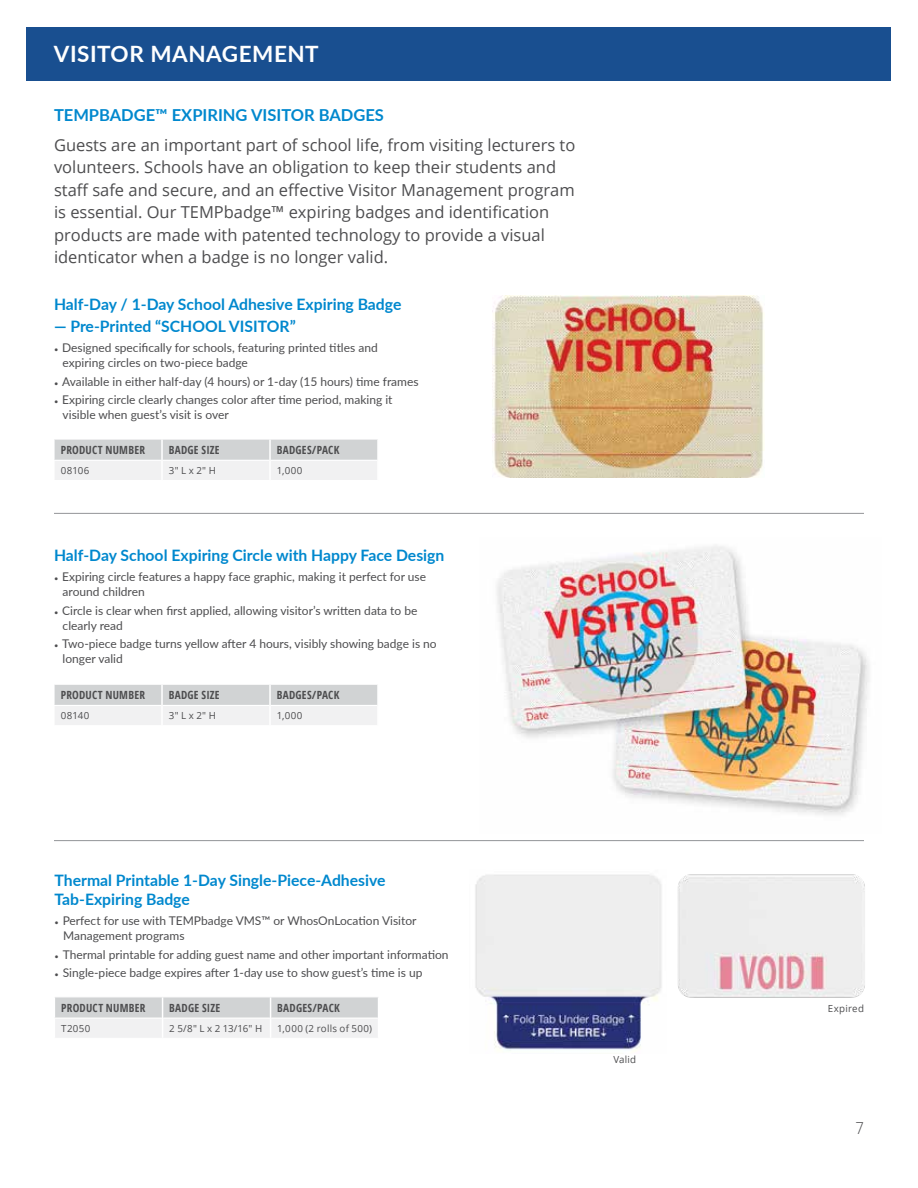
<style>
.page{position:relative;width:918px;height:1188px;background:#fff}
.page>*{position:absolute;margin:0;border:0;box-sizing:border-box;transform-origin:0 0}
.t1{font:700 22.5px "Lato";letter-spacing:.025em;color:#fff}
.t2{font:16.5px/22.5px "Open Sans";color:#4d4d4f}
.t3{font:700 16.5px "Lato";color:#0088ce}
.t4{font:300 16.5px "Open Sans";color:#4d4d4f;scale:.9 1}
.t5{font:700 15.75px/18.9px "Lato";color:#0088ce}
.t6{font:12px/15px "Lato";color:#4d4d4f}
.t7{font:700 11.25px "Open Sans Condensed";letter-spacing:.02em;color:#4d4d4f}
.t8{font:9.75px "Open Sans";letter-spacing:.025em;color:#4d4d4f}
.s1{font-size:7.5px}
</style>
<div class="page">
<img style="left:492px;top:295px;width:272px;height:182px">
<div style="left:27px;top:27px;width:864px;height:54px;background:#194f90"></div>
<svg style="left:54px;top:439px;width:324px;height:41px"></svg>
<hr style="left:163px;top:460px;width:106px;height:1px;background:#fff">
<hr style="left:271px;top:460px;width:106px;height:1px;background:#fff">
<hr style="left:161px;top:440px;width:2px;height:20px;background:#fff">
<hr style="left:269px;top:440px;width:2px;height:20px;background:#fff">
<hr style="left:377px;top:440px;width:2px;height:20px;background:#fff">
<hr style="left:161px;top:460px;width:2px;height:20px;background:#fff">
<hr style="left:269px;top:460px;width:2px;height:20px;background:#fff">
<hr style="left:377px;top:460px;width:2px;height:20px;background:#fff">
<hr style="left:54px;top:513px;width:810px;height:1px;background:#939598">
<img style="left:497px;top:545px;width:372px;height:270px">
<svg style="left:54px;top:685px;width:323px;height:40px"></svg>
<hr style="left:163px;top:705px;width:106px;height:1px;background:#fff">
<hr style="left:271px;top:705px;width:106px;height:1px;background:#fff">
<hr style="left:161px;top:685px;width:2px;height:20px;background:#fff">
<hr style="left:269px;top:685px;width:2px;height:20px;background:#fff">
<hr style="left:161px;top:705px;width:2px;height:20px;background:#fff">
<hr style="left:269px;top:705px;width:2px;height:20px;background:#fff">
<hr style="left:54px;top:840px;width:810px;height:1px;background:#939598">
<img style="left:475px;top:874px;width:187px;height:178px">
<svg style="left:55px;top:997px;width:323px;height:41px"></svg>
<img style="left:678px;top:874px;width:187px;height:124px">
<h1 class="t1" style="left:54px;top:38px;width:266px">VISITOR MANAGEMENT</h1>
<h2 class="t3" style="left:54px;top:103px;width:331px">TEMPBADGE™ EXPIRING VISITOR BADGES</h2>
<p class="t2" style="left:54px;top:133px;width:523px">Guests are an important part of school life, from visiting lecturers to volunteers. Schools have an obligation to keep their students and staff safe and secure, and an effective Visitor Management program is essential. Our TEMPbadge™ expiring badges and identification products are made with patented technology to provide a visual identicator when a badge is no longer valid.</p>
<h3 class="t5" style="left:54px;top:294px;width:349px">Half-Day / 1-Day School Adhesive Expiring Badge</h3>
<h3 class="t5" style="left:54px;top:316px;width:243px">— Pre-Printed “SCHOOL VISITOR”</h3>
<p class="t6" style="left:63px;top:340px;width:317px;text-indent:-9px"><span class="s1">•</span> Designed specifically for schools, featuring printed titles and expiring circles on two-piece badge</p>
<p class="t6" style="left:54px;top:374px;width:366px"><span class="s1">•</span> Available in either half-day (4 hours) or 1-day (15 hours) time frames</p>
<p class="t6" style="left:63px;top:392px;width:331px;text-indent:-9px"><span class="s1">•</span> Expiring circle clearly changes color after time period, making it visible when guest’s visit is over</p>
<p class="t7" style="left:61px;top:442px;width:86px">PRODUCT NUMBER</p>
<p class="t7" style="left:169px;top:442px;width:52px">BADGE SIZE</p>
<p class="t7" style="left:277px;top:442px;width:64px">BADGES/PACK</p>
<p class="t8" style="left:61px;top:464px;width:30px">08106</p>
<p class="t8" style="left:169px;top:464px;width:49px">3" L x 2" H</p>
<p class="t8" style="left:277px;top:464px;width:27px">1,000</p>
<h3 class="t5" style="left:54px;top:545px;width:392px">Half-Day School Expiring Circle with Happy Face Design</h3>
<p class="t6" style="left:63px;top:569px;width:365px;text-indent:-9px"><span class="s1">•</span> Expiring circle features a happy face graphic, making it perfect for use around children</p>
<p class="t6" style="left:63px;top:602px;width:356px;text-indent:-9px"><span class="s1">•</span> Circle is clear when first applied, allowing visitor’s written data to be clearly read</p>
<p class="t6" style="left:63px;top:636px;width:376px;text-indent:-9px"><span class="s1">•</span> Two-piece badge turns yellow after 4 hours, visibly showing badge is no longer valid</p>
<p class="t7" style="left:61px;top:688px;width:86px">PRODUCT NUMBER</p>
<p class="t7" style="left:169px;top:688px;width:52px">BADGE SIZE</p>
<p class="t7" style="left:277px;top:688px;width:64px">BADGES/PACK</p>
<p class="t8" style="left:61px;top:709px;width:30px">08140</p>
<p class="t8" style="left:169px;top:709px;width:49px">3" L x 2" H</p>
<p class="t8" style="left:277px;top:709px;width:27px">1,000</p>
<h3 class="t5" style="left:55px;top:870px;width:333px">Thermal Printable 1-Day Single-Piece-Adhesive<br>Tab-Expiring Badge</h3>
<p class="t6" style="left:63px;top:913px;width:355px;text-indent:-9px"><span class="s1">•</span> Perfect for use with TEMPbadge VMS™ or WhosOnLocation Visitor<br>Management programs</p>
<p class="t6" style="left:55px;top:946px;width:396px"><span class="s1">•</span> Thermal printable for adding guest name and other important information</p>
<p class="t6" style="left:55px;top:965px;width:369px"><span class="s1">•</span> Single-piece badge expires after 1-day use to show guest’s time is up</p>
<p class="t7" style="left:61px;top:1000px;width:86px">PRODUCT NUMBER</p>
<p class="t7" style="left:169px;top:1000px;width:52px">BADGE SIZE</p>
<p class="t7" style="left:277px;top:1000px;width:64px">BADGES/PACK</p>
<p class="t8" style="left:61px;top:1022px;width:30px">T2050</p>
<p class="t8" style="left:169px;top:1022px;width:94px">2 5/8" L x 2 13/16" H</p>
<p class="t8" style="left:277px;top:1022px;width:96px">1,000 (2 rolls of 500)</p>
<p class="t8" style="left:613px;top:1053px;width:24px">Valid</p>
<p class="t8" style="left:828px;top:1002px;width:38px">Expired</p>
<h2 class="t4" style="left:856px;top:1117px;width:11px">7</h2>
</div>
